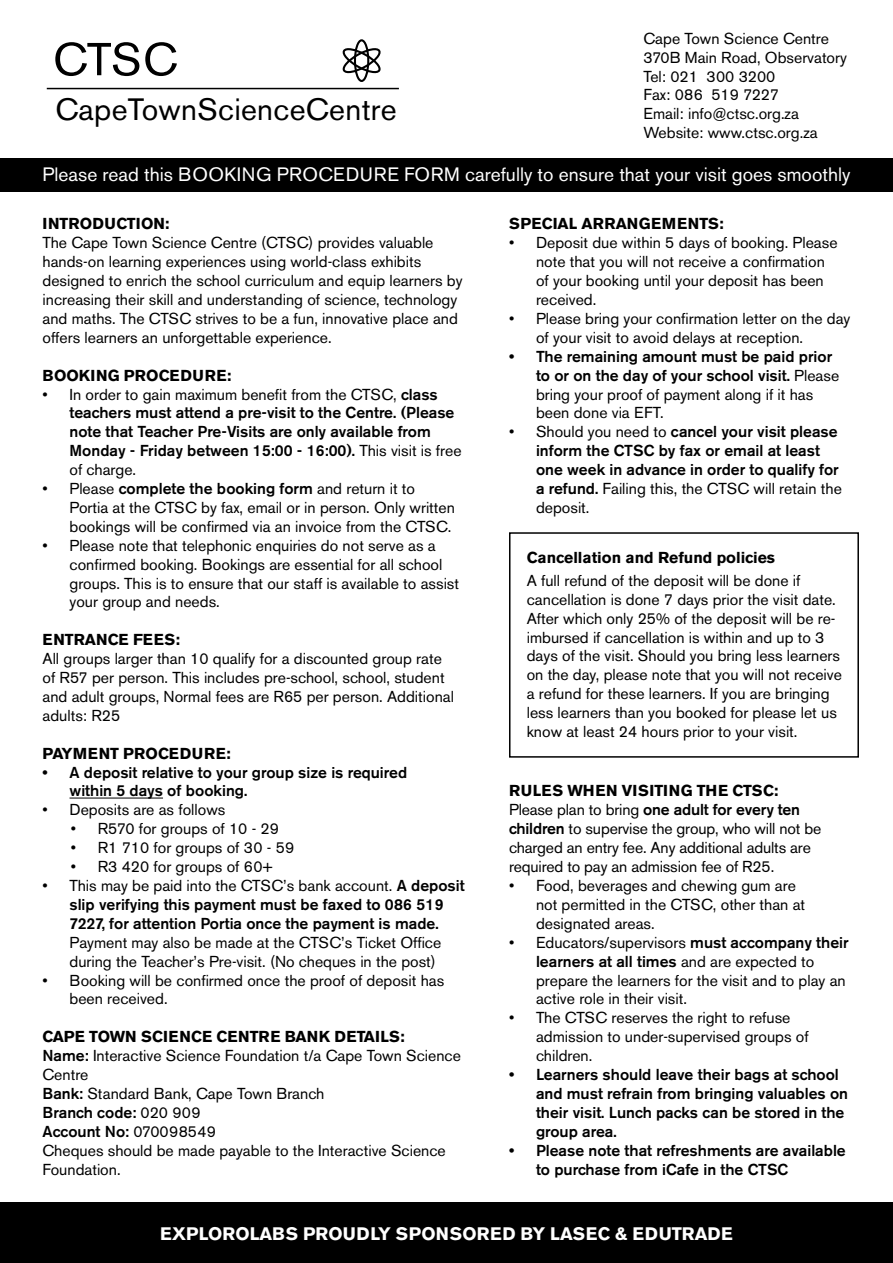
<style>
.page{position:relative;width:893px;height:1263px;background:#fff}
.page>*{position:absolute;margin:0;border:0;box-sizing:border-box;transform-origin:0 0}
.t1{font:30.6px "Akzidenz Grotesk BE";letter-spacing:.01em;color:#000}
.t2{font:19.2px "Akzidenz Grotesk BE";color:#fff}
.t3{font:700 18px "Akzidenz Grotesk BE";letter-spacing:.01em;color:#fff}
.t4{font:15.75px/18.9px "Akzidenz Grotesk BE";color:#000}
.t5{font:500 15.75px/18.9px "Akzidenz Grotesk BE";color:#000}
.t6{font:700 15.75px "Akzidenz Grotesk BE";color:#000}
.t7{font:700 15.75px "Akzidenz Grotesk BE";letter-spacing:.02em;color:#000}
.s1{font-weight:400}
.s2{font-weight:500}
.s3{font-weight:700}
</style>
<div class="page">
<div style="left:0;top:1203px;width:893px;height:60px;background:#000"></div>
<hr style="left:70px;top:798px;width:93px;height:1px;background:#000">
<svg style="left:55px;top:42px;width:122px;height:34px"></svg>
<div style="left:354px;top:39px;width:15px;height:43px;border:2px solid #000;border-radius:50%"></div>
<svg style="left:342px;top:45px;width:39px;height:32px"></svg>
<hr style="left:47px;top:88px;width:352px;height:1px;background:#000">
<div style="left:0;top:158px;width:893px;height:33px;background:#000"></div>
<div style="left:509px;top:532px;width:350px;height:226px;border:2px solid #000"></div>
<h1 class="t1" style="left:55px;top:91px;width:343px">CapeTownScienceCentre</h1>
<p class="t4" style="left:643px;top:29px;width:205px">Cape Town Science Centre<br>370B Main Road, Observatory<br>Tel: 021 300 3200<br>Fax: 086 519 7227<br>Email: info@ctsc.org.za<br>Website: www.ctsc.org.za</p>
<p class="t2" style="left:43px;top:163px;width:809px">Please read this BOOKING PROCEDURE FORM carefully to ensure that your visit goes smoothly</p>
<p class="t6" style="left:509px;top:215px;width:216px">SPECIAL ARRANGEMENTS:</p>
<p class="t4" style="left:536px;top:233px;width:303px;text-indent:-27px">• Deposit due within 5 days of booking. Please note that you will not receive a confirmation of your booking until your deposit has been received.</p>
<p class="t4" style="left:536px;top:309px;width:316px;text-indent:-27px">• Please bring your confirmation letter on the day of your visit to avoid delays at reception.</p>
<p class="t5" style="left:536px;top:347px;width:305px;text-indent:-27px">• The remaining amount must be paid prior to or on the day of your school visit. <span class="s1">Please bring your proof of payment along if it has been done via EFT.</span></p>
<p class="t5" style="left:536px;top:422px;width:307px;text-indent:-27px"><span class="s1">• Should you need to</span> cancel your visit please inform the CTSC by fax or email at least one week in advance in order to qualify for a refund. <span class="s1">Failing this, the CTSC will retain the deposit.</span></p>
<p class="t6" style="left:43px;top:215px;width:129px">INTRODUCTION:</p>
<p class="t4" style="left:43px;top:233px;width:422px">The Cape Town Science Centre (CTSC) provides valuable hands-on learning experiences using world-class exhibits designed to enrich the school curriculum and equip learners by increasing their skill and understanding of science, technology and maths. The CTSC strives to be a fun, innovative place and offers learners an unforgettable experience.</p>
<p class="t7" style="left:43px;top:366px;width:190px">BOOKING PROCEDURE:</p>
<p class="t5" style="left:70px;top:384px;width:394px;text-indent:-27px"><span class="s1">• In order to gain maximum benefit from the CTSC,</span> class teachers must attend a pre-visit to the Centre. (Please note that Teacher Pre-Visits are only available from Monday - Friday between 15:00 - 16:00). <span class="s1">This visit is free of charge.</span></p>
<p class="t4" style="left:70px;top:479px;width:387px;text-indent:-27px">• Please <span class="s2">complete the booking form</span> and return it to<br>Portia at the CTSC by fax, email or in person. Only written bookings will be confirmed via an invoice from the CTSC.</p>
<p class="t4" style="left:70px;top:536px;width:391px;text-indent:-27px">• Please note that telephonic enquiries do not serve as a confirmed booking. Bookings are essential for all school groups. This is to ensure that our staff is available to assist your group and needs.</p>
<p class="t6" style="left:43px;top:631px;width:139px">ENTRANCE FEES:</p>
<p class="t4" style="left:43px;top:649px;width:413px">All groups larger than 10 qualify for a discounted group rate of R57 per person. This includes pre-school, school, student and adult groups, Normal fees are R65 per person. Additional adults: R25</p>
<p class="t6" style="left:43px;top:744px;width:190px">PAYMENT PROCEDURE:</p>
<p class="t5" style="left:70px;top:762px;width:339px;text-indent:-27px">• A deposit relative to your group size is required within 5 days of booking.</p>
<p class="t4" style="left:43px;top:800px;width:184px">• Deposits are as follows</p>
<p class="t4" style="left:71px;top:819px;width:210px">• R570 for groups of 10 - 29</p>
<p class="t4" style="left:71px;top:838px;width:225px">• R1 710 for groups of 30 - 59</p>
<p class="t4" style="left:71px;top:857px;width:204px">• R3 420 for groups of 60+</p>
<p class="t5" style="left:43px;top:876px;width:424px;text-align:center"><span class="s1">• This may be paid into the CTSC’s bank account.</span> A deposit slip verifying this payment must be faxed to 086 519<br>7227, for attention Portia once the payment is made.</p>
<p class="t4" style="left:69px;top:933px;width:373px">Payment may also be made at the CTSC’s Ticket Office during the Teacher’s Pre-visit. (No cheques in the post)</p>
<p class="t4" style="left:69px;top:970px;width:376px;text-indent:-27px">• Booking will be confirmed once the proof of deposit has been received.</p>
<p class="t4" style="left:43px;top:1027px;width:420px"><span class="s3">CAPE TOWN SCIENCE CENTRE BANK DETAILS:<br></span><span class="s2">Name:</span> Interactive Science Foundation t/a Cape Town Science<br>Centre<br><span class="s2">Bank:</span> Standard Bank, Cape Town Branch<br><span class="s2">Branch code:</span> 020 909<br><span class="s2">Account No:</span> 070098549<br>Cheques should be made payable to the Interactive Science<br>Foundation.</p>
<p class="t6" style="left:527px;top:549px;width:250px">Cancellation and Refund policies</p>
<p class="t4" style="left:527px;top:571px;width:317px">A full refund of the deposit will be done if cancellation is done 7 days prior the visit date.<br>After which only 25% of the deposit will be re&shy;imbursed if cancellation is within and up to 3 days of the visit. Should you bring less learners on the day, please note that you will not receive a refund for these learners. If you are bringing less learners than you booked for please let us know at least 24 hours prior to your visit.</p>
<p class="t4" style="left:509px;top:781px;width:314px"><span class="s3">RULES WHEN VISITING THE CTSC:<br></span>Please plan to bring <span class="s2">one adult for every ten children</span> to supervise the group, who will not be charged an entry fee. Any additional adults are required to pay an admission fee of R25.</p>
<p class="t4" style="left:536px;top:876px;width:271px;text-indent:-27px">• Food, beverages and chewing gum are not permitted in the CTSC, other than at designated areas.</p>
<p class="t4" style="left:536px;top:933px;width:314px;text-indent:-27px">• Educators/supervisors <span class="s2">must accompany their learners at all times</span> and are expected to prepare the learners for the visit and to play an active role in their visit.</p>
<p class="t4" style="left:536px;top:1008px;width:274px;text-indent:-27px">• The CTSC reserves the right to refuse admission to under-supervised groups of children.</p>
<p class="t5" style="left:536px;top:1065px;width:314px;text-indent:-27px">• Learners should leave their bags at school and must refrain from bringing valuables on their visit. Lunch packs can be stored in the group area.</p>
<p class="t5" style="left:536px;top:1140px;width:311px;text-indent:-27px">• Please note that refreshments are available to purchase from iCafe in the CTSC</p>
<p class="t3" style="left:160px;top:1223px;width:574px">EXPLOROLABS PROUDLY SPONSORED BY LASEC &amp; EDUTRADE</p>
</div>
